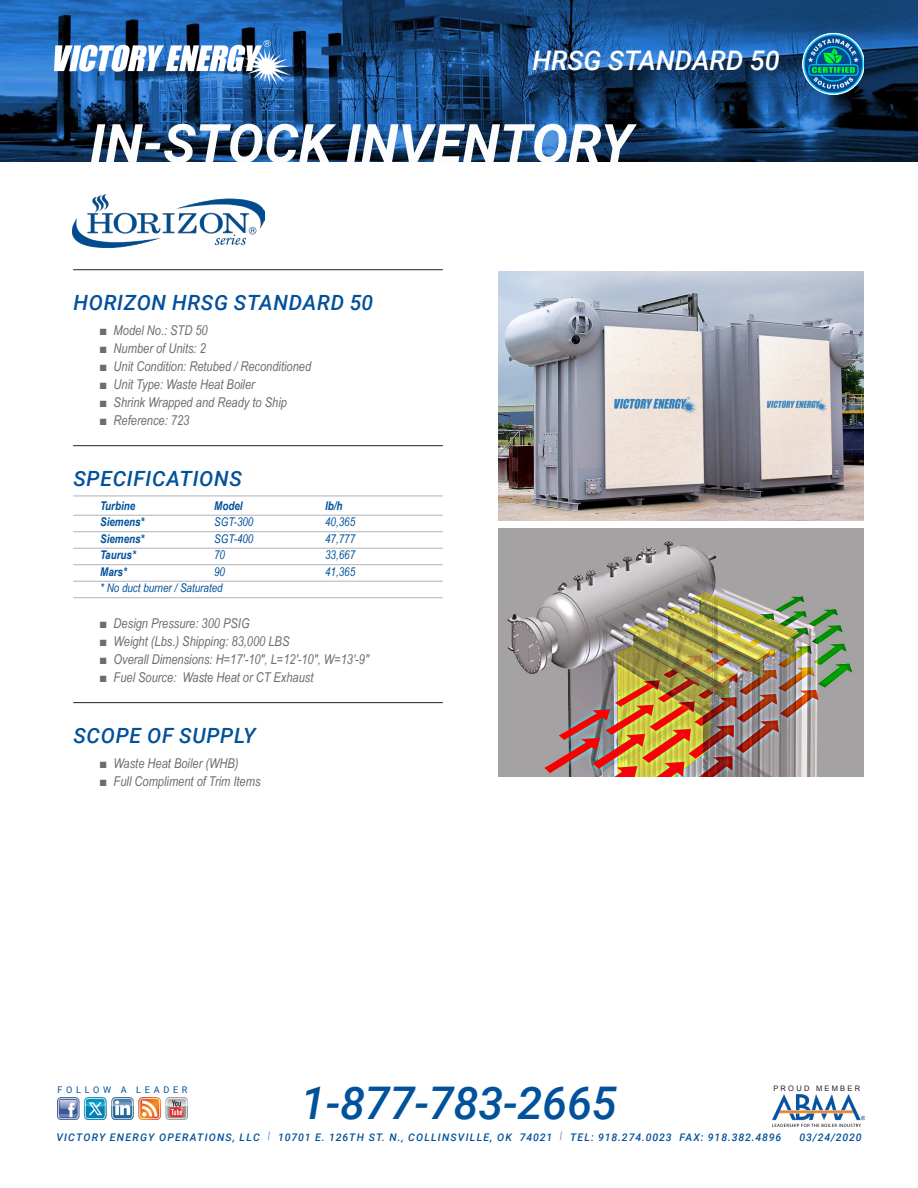
<style>
.page{position:relative;width:918px;height:1188px;background:#fff}
.page>*{position:absolute;margin:0;border:0;box-sizing:border-box;transform-origin:0 0}
.t1{font:italic 700 54px "Roboto";color:#fcfcfc}
.t2{font:italic 500 45px "Roboto";letter-spacing:-.005em;color:#01519b}
.t3{font:italic 500 27px "Roboto";color:#fff}
.t4{font:italic 500 21px "Roboto";letter-spacing:.035em;color:#01519b}
.t5{font:italic 13.5px "Arial Narrow";color:#6c6d70}
.t6{font:italic 12px "Arial Narrow";color:#01519b}
.t7{font:italic 700 12px "Arial Narrow";color:#01519b}
.t8{font:italic 500 10.5px "Roboto";letter-spacing:.11em;color:#01519b}
.t9{font:9.15px "Roboto";letter-spacing:.4em;color:#01519b}
.t10{font:7.5px "Arial";letter-spacing:.3em;color:#231f20}
.s1{color:#7b91c4}
</style>
<div class="page">
<img style="left:0;top:0;width:918px;height:162px">
<img style="left:54px;top:40px;width:237px;height:45px">
<img style="left:772px;top:1094px;width:92px;height:32px">
<img style="left:58px;top:1097px;width:129px;height:22px">
<img style="left:803px;top:31px;width:61px;height:63px">
<hr style="left:73px;top:269px;width:370px;height:1px;background:#231f20">
<hr style="left:73px;top:445px;width:370px;height:1px;background:#231f20">
<hr style="left:73px;top:496px;width:370px;height:1px;background:#b2b3b7">
<hr style="left:73px;top:515px;width:370px;height:1px;background:#b2b3b7">
<hr style="left:73px;top:531px;width:370px;height:1px;background:#b2b3b7">
<hr style="left:73px;top:548px;width:370px;height:1px;background:#b2b3b7">
<hr style="left:73px;top:564px;width:370px;height:1px;background:#b2b3b7">
<hr style="left:73px;top:581px;width:370px;height:1px;background:#b2b3b7">
<hr style="left:73px;top:597px;width:370px;height:1px;background:#b2b3b7">
<hr style="left:73px;top:702px;width:370px;height:1px;background:#231f20">
<img style="left:499px;top:272px;width:365px;height:248px">
<img style="left:499px;top:529px;width:365px;height:248px">
<img style="left:73px;top:194px;width:191px;height:54px">
<p class="t3" style="left:532px;top:42px;width:249px">HRSG STANDARD 50</p>
<h1 class="t1" style="left:90px;top:106px;width:545px">IN-STOCK INVENTORY</h1>
<p class="t4" style="left:74px;top:288px;width:301px">HORIZON HRSG STANDARD 50</p>
<p class="t5" style="left:100px;top:321px;width:109px">■ Model No.: STD 50</p>
<p class="t5" style="left:100px;top:339px;width:107px">■ Number of Units: 2</p>
<p class="t5" style="left:100px;top:357px;width:213px">■ Unit Condition: Retubed / Reconditioned</p>
<p class="t5" style="left:100px;top:375px;width:156px">■ Unit Type: Waste Heat Boiler</p>
<p class="t5" style="left:100px;top:393px;width:188px">■ Shrink Wrapped and Ready to Ship</p>
<p class="t5" style="left:100px;top:411px;width:91px">■ Reference: 723</p>
<p class="t4" style="left:74px;top:464px;width:170px">SPECIFICATIONS</p>
<p class="t7" style="left:100px;top:496px;width:37px">Turbine</p>
<p class="t7" style="left:214px;top:496px;width:30px">Model</p>
<p class="t7" style="left:325px;top:496px;width:19px">lb/h</p>
<p class="t7" style="left:100px;top:513px;width:46px">Siemens*</p>
<p class="t6" style="left:214px;top:514px;width:41px">SGT-300</p>
<p class="t6" style="left:325px;top:514px;width:32px">40,365</p>
<p class="t7" style="left:100px;top:529px;width:46px">Siemens*</p>
<p class="t6" style="left:214px;top:530px;width:41px">SGT-400</p>
<p class="t6" style="left:325px;top:530px;width:32px">47,777</p>
<p class="t7" style="left:100px;top:546px;width:37px">Taurus*</p>
<p class="t6" style="left:214px;top:547px;width:12px">70</p>
<p class="t6" style="left:325px;top:547px;width:32px">33,667</p>
<p class="t7" style="left:100px;top:562px;width:28px">Mars*</p>
<p class="t6" style="left:214px;top:563px;width:12px">90</p>
<p class="t6" style="left:325px;top:563px;width:32px">41,365</p>
<p class="t6" style="left:100px;top:580px;width:124px">* No duct burner / Saturated</p>
<p class="t5" style="left:100px;top:614px;width:151px">■ Design Pressure: 300 PSIG</p>
<p class="t5" style="left:100px;top:632px;width:191px">■ Weight (Lbs.) Shipping: 83,000 LBS</p>
<p class="t5" style="left:100px;top:650px;width:270px">■ Overall Dimensions: H=17'-10", L=12'-10", W=13'-9"</p>
<p class="t5" style="left:100px;top:668px;width:215px">■ Fuel Source: Waste Heat or CT Exhaust</p>
<p class="t4" style="left:74px;top:721px;width:184px">SCOPE OF SUPPLY</p>
<p class="t5" style="left:100px;top:754px;width:140px">■ Waste Heat Boiler (WHB)</p>
<p class="t5" style="left:100px;top:772px;width:162px">■ Full Compliment of Trim Items</p>
<p class="t9" style="left:58px;top:1083px;width:131px">FOLLOW A LEADER</p>
<p class="t10" style="left:773px;top:1083px;width:88px">PROUD MEMBER</p>
<h2 class="t2" style="left:301px;top:1072px;width:317px">1-877-783-2665</h2>
<p class="t8" style="left:56px;top:1130px;width:727px">VICTORY ENERGY OPERATIONS, LLC <span class="s1">|</span> 10701 E. 126TH ST. N., COLLINSVILLE, OK 74021 <span class="s1">|</span> TEL: 918.274.0023 FAX: 918.382.4896</p>
<p class="t8" style="left:799px;top:1130px;width:64px">03/24/2020</p>
</div>
